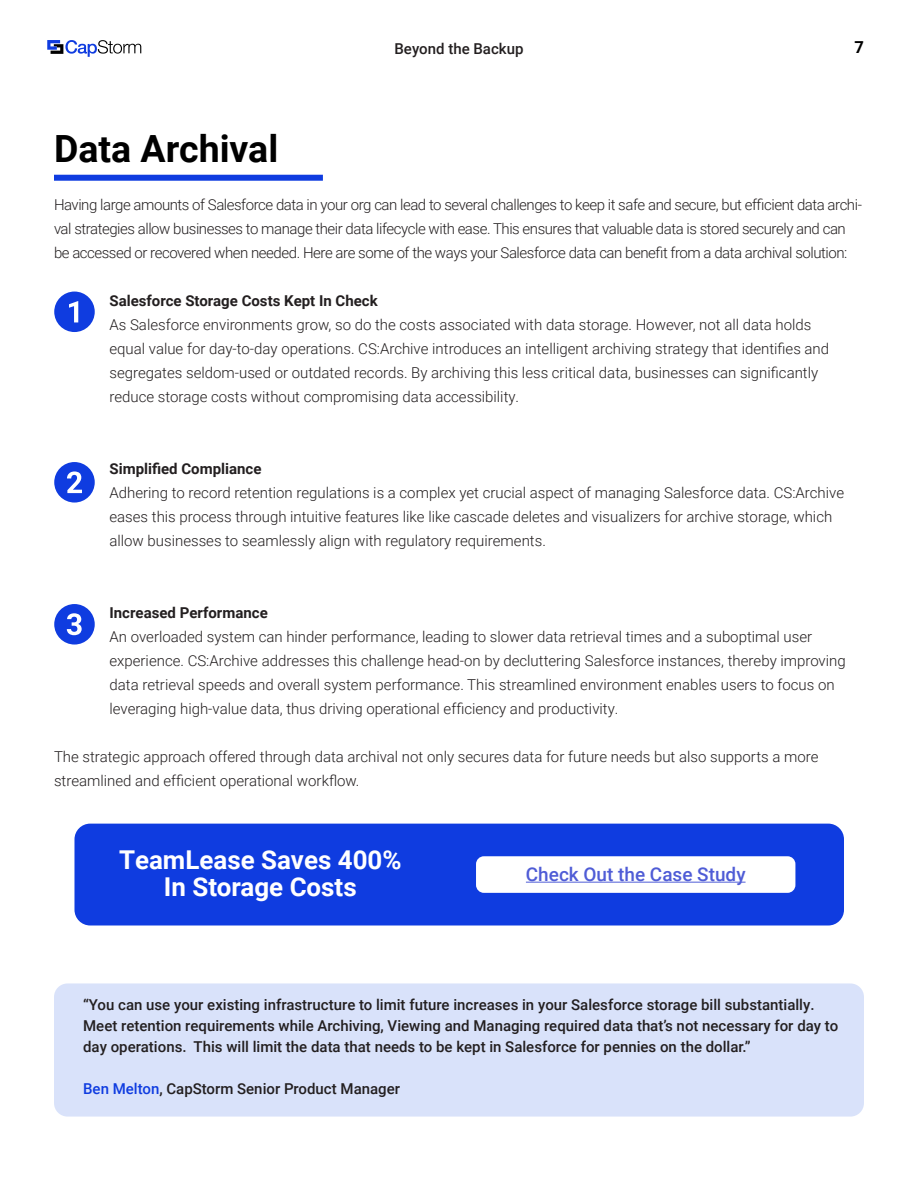
<style>
.page{position:relative;width:918px;height:1188px;background:#fff}
.page>*{position:absolute;margin:0;border:0;box-sizing:border-box;transform-origin:0 0}
.Headline{font:700 37.5px "Roboto";color:#000}
.Body_Copy{font:700 25.95px/27px "Roboto";color:#fff;text-align:center}
.Body_Copy-2{font:500 18.9px "Roboto";color:#4f5cd6}
.t1{font:700 16.5px "Roboto";color:#000}
.Body_Indention{font:300 15px/24px "Roboto";color:#231f20}
.Body_Copy-3{font:500 15px/21px "Roboto";color:#231f20}
.Headline-2{font:300 15px/24px "Roboto";letter-spacing:-.03em;color:#231f20}
.Body_Copy-4{font:300 15px/24px "Roboto";color:#231f20}
.Body_Indention-2{font:700 15px "Roboto";color:#231f20}
.s1{color:#0f3ce0}
</style>
<div class="page">
<svg style="left:47px;top:40px;width:94px;height:17px"></svg>
<div style="left:54px;top:983px;width:810px;height:134px;background:#d9e2fa;border-radius:14px"></div>
<div style="left:54px;top:175px;width:269px;height:6px;background:#0f3ce0"></div>
<div style="left:54px;top:292px;width:41px;height:40px;background:#0f3ce0;border-radius:50%"></div>
<svg style="left:69px;top:301px;width:9px;height:21px"></svg>
<div style="left:54px;top:462px;width:41px;height:41px;background:#0f3ce0;border-radius:50%"></div>
<svg style="left:67px;top:471px;width:15px;height:22px"></svg>
<div style="left:54px;top:604px;width:41px;height:41px;background:#0f3ce0;border-radius:50%"></div>
<svg style="left:67px;top:613px;width:15px;height:22px"></svg>
<div style="left:74px;top:824px;width:770px;height:101px;background:#0f3ce0;border-radius:16px"></div>
<div style="left:476px;top:856px;width:319px;height:37px;background:#fff;border-radius:8px"></div>
<hr style="left:526px;top:882px;width:220px;height:1px;background:#4f5cd6">
<p class="Body_Copy-3" style="left:394px;top:37px;width:131px">Beyond the Backup</p>
<p class="t1" style="left:855px;top:35px;width:11px">7</p>
<p class="Headline" style="left:54px;top:123px;width:226px">Data Archival</p>
<p class="Headline-2" style="left:54px;top:192px;width:809px">Having large amounts of Salesforce data in your org can lead to several challenges to keep it safe and secure, but efficient data archi&shy;val strategies allow businesses to manage their data lifecycle with ease. This ensures that valuable data is stored securely and can be accessed or recovered when needed. Here are some of the ways your Salesforce data can benefit from a data archival solution:</p>
<p class="Body_Indention-2" style="left:110px;top:290px;width:270px">Salesforce Storage Costs Kept In Check</p>
<p class="Body_Indention" style="left:110px;top:312px;width:721px">As Salesforce environments grow, so do the costs associated with data storage. However, not all data holds equal value for day-to-day operations. CS:Archive introduces an intelligent archiving strategy that identifies and segregates seldom-used or outdated records. By archiving this less critical data, businesses can significantly reduce storage costs without compromising data accessibility.</p>
<p class="Body_Indention-2" style="left:110px;top:458px;width:154px">Simplified Compliance</p>
<p class="Body_Indention" style="left:110px;top:480px;width:736px">Adhering to record retention regulations is a complex yet crucial aspect of managing Salesforce data. CS:Archive eases this process through intuitive features like like cascade deletes and visualizers for archive storage, which allow businesses to seamlessly align with regulatory requirements.</p>
<p class="Body_Indention-2" style="left:110px;top:602px;width:160px">Increased Performance</p>
<p class="Body_Indention" style="left:110px;top:624px;width:738px">An overloaded system can hinder performance, leading to slower data retrieval times and a suboptimal user experience. CS:Archive addresses this challenge head-on by decluttering Salesforce instances, thereby improving data retrieval speeds and overall system performance. This streamlined environment enables users to focus on leveraging high-value data, thus driving operational efficiency and productivity.</p>
<p class="Body_Copy-4" style="left:54px;top:744px;width:766px">The strategic approach offered through data archival not only secures data for future needs but also supports a more streamlined and efficient operational workflow.</p>
<p class="Body_Copy" style="left:119px;top:845px;width:284px">TeamLease Saves 400%<br>In Storage Costs</p>
<p class="Body_Copy-2" style="left:526px;top:861px;width:221px">Check Out the Case Study</p>
<p class="Body_Copy-3" style="left:83px;top:994px;width:757px">“You can use your existing infrastructure to limit future increases in your Salesforce storage bill substantially.<br>Meet retention requirements while Archiving, Viewing and Managing required data that’s not necessary for day to day operations. This will limit the data that needs to be kept in Salesforce for pennies on the dollar.”</p>
<p class="Body_Copy-3" style="left:83px;top:1078px;width:318px"><span class="s1">Ben Melton</span>, CapStorm Senior Product Manager</p>
</div>
